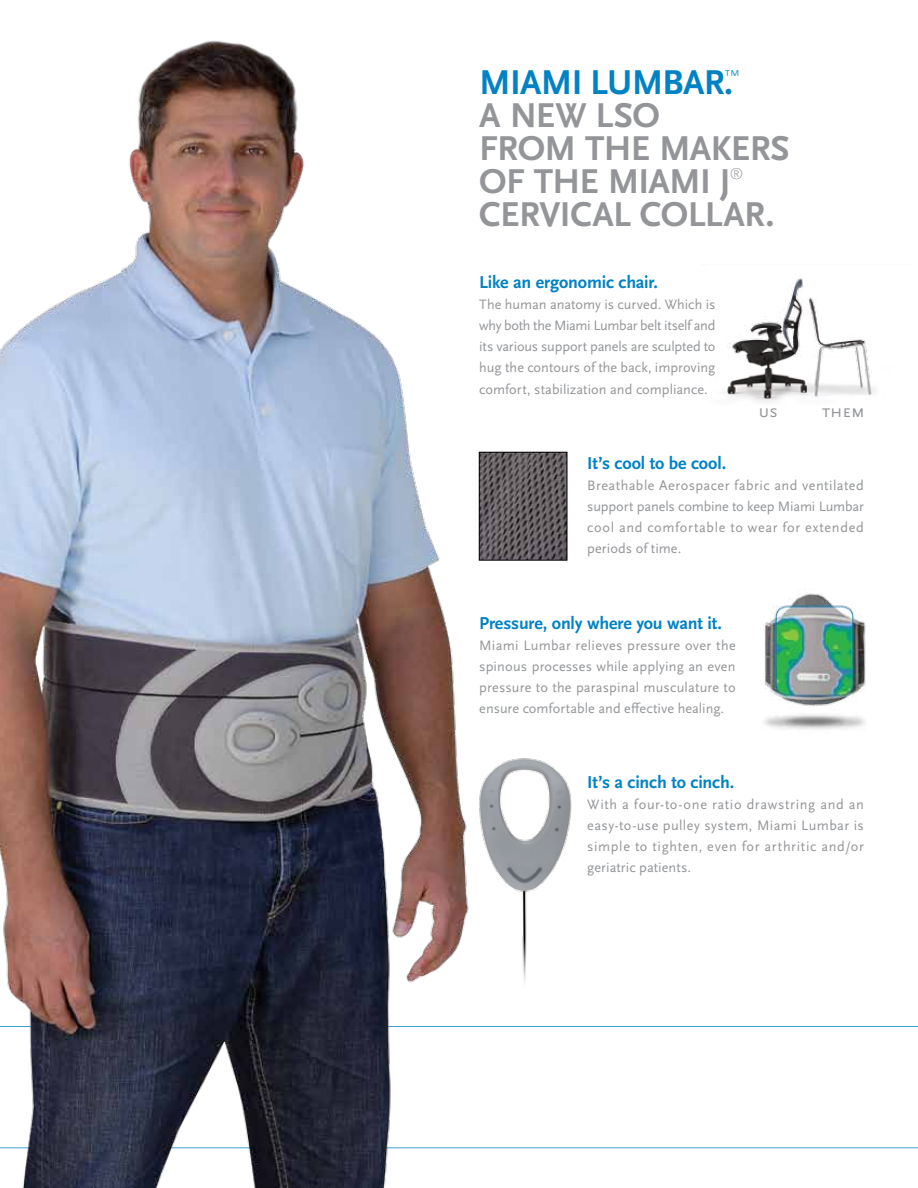
<style>
.page{position:relative;width:918px;height:1188px;background:#fff}
.page>*{position:absolute;margin:0;border:0;box-sizing:border-box;transform-origin:0 0}
.t1{font:700 36px/33px "Scala Sans OT";letter-spacing:-.02em;color:#939598}
.t2{font:700 18px "Scala Sans OT";color:#0082c4}
.t3{font:18px "Scala Sans OT";color:#939598}
.t4{font:14.25px/21px "Scala Sans OT";letter-spacing:.02em;color:#939598;text-align:justify}
.t5{font:300 13.95px "Scala Sans OT";color:#939598}
.s1{color:#0082c4}
</style>
<div class="page">
<svg style="left:513px;top:1026px;width:405px;height:122px"></svg>
<img style="left:0;top:40px;width:513px;height:1148px">
<img style="left:481px;top:454px;width:84px;height:105px">
<div style="left:479px;top:452px;width:88px;height:109px;border:1px solid #000"></div>
<img style="left:764px;top:593px;width:102px;height:137px">
<img style="left:476px;top:756px;width:97px;height:378px">
<img style="left:724px;top:278px;width:152px;height:125px">
<h1 class="t1" style="left:479px;top:66px;width:262px"><span class="s1">MIAMI LUMBAR.</span><sup>™<br></sup>ANEW LSO<br>FRO M THE</h1>
<h1 class="t1" style="left:659px;top:132px;width:91px">MAKERS</h1>
<h1 class="t1" style="left:479px;top:165px;width:77px">OF THE</h1>
<h1 class="t1" style="left:608px;top:165px;width:124px">MIAMI J</h1>
<p class="t5" style="left:730px;top:165px;width:15px">®</p>
<h1 class="t1" style="left:479px;top:198px;width:99px">CERVICAL</h1>
<h1 class="t1" style="left:640px;top:198px;width:22px">COLLAR</h1>
<h1 class="t1" style="left:766px;top:198px;width:11px">.</h1>
<p class="t2" style="left:479px;top:272px;width:180px">Like an ergonomic chair.</p>
<p class="t4" style="left:479px;top:294px;width:238px">The human anatomy is curved. Which is why both the Miami Lumbar belt itself and its various support panels are sculpted to hug the contours of the back, improving comfort, stabilization and compliance.</p>
<p class="t3" style="left:759px;top:401px;width:21px">us</p>
<p class="t3" style="left:822px;top:401px;width:44px">them</p>
<p class="t2" style="left:587px;top:453px;width:141px">I t’s cool to be cool.</p>
<p class="t4" style="left:587px;top:475px;width:278px">Breathable Aerospacer fabric and ventilated support panels combine to keep Miami Lumbar cool and comfortable to wear for extended periods of time.</p>
<p class="t2" style="left:479px;top:613px;width:244px">Pressure, only where you want it.</p>
<p class="t4" style="left:479px;top:635px;width:258px">Miami Lumbar relieves pressure over the spinous processes while applying an even pressure to the paraspinal musculature to ensure comfortable and effective healing.</p>
<p class="t2" style="left:587px;top:772px;width:149px">It’s a cinch to cinch.</p>
<p class="t4" style="left:587px;top:795px;width:278px">With a four-to-one ratio drawstring and an easy-to-use pulley system, Miami Lumbar is simple to tighten, even for arthritic and/or geriatric patients.</p>
</div>
